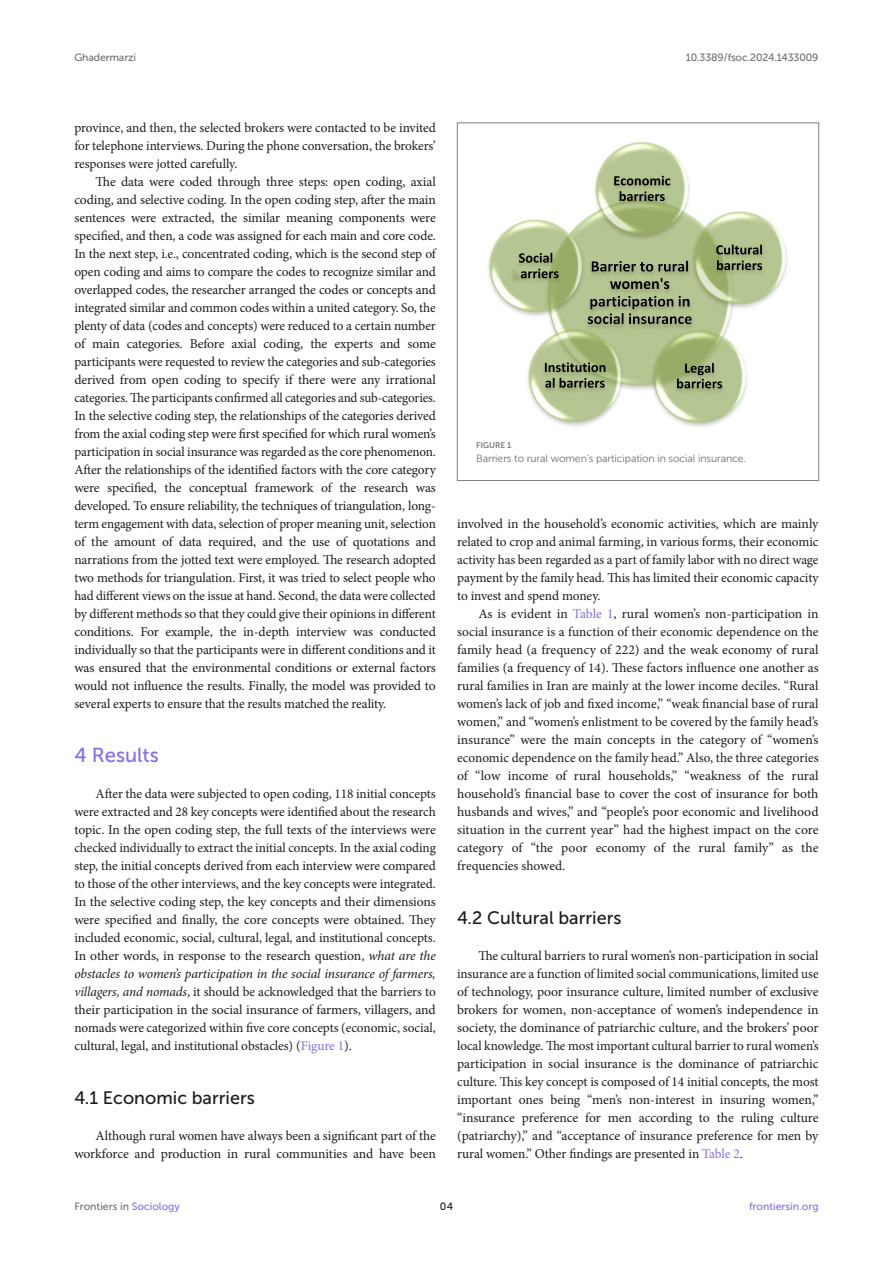
<style>
.page{position:relative;width:893px;height:1263px;background:#fff}
.page>*{position:absolute;margin:0;border:0;box-sizing:border-box;transform-origin:0 0}
.HEAD_1{font:20.25px "Museo Sans 500";color:#856df0}
.HEAD_2{font:18px "Museo Sans 500";color:#1b1c1b}
.TEXT{font:13.5px/18px "Minion Pro";letter-spacing:-.005em;color:#1b1c1b;text-align:justify}
.TEXT_FLUSH{font:13.5px/18px "Minion Pro";letter-spacing:-.005em;color:#1b1c1b;text-align:justify}
.t1{font:10.5px "Museo Sans 500";letter-spacing:-.015em;color:#706f70}
.FIG_LEG{font:10.5px "Museo Sans 300";letter-spacing:-.01em;color:#706f70}
.t2{font:10.5px "Museo Sans 500";color:#856df0}
.t3{font:10.5px "Museo Sans 500";color:#1b1c1b}
.FIG_HD{font:8.25px "Museo Sans 700";letter-spacing:-.01em;color:#7e7f7f}
.s1{font-style:italic}
.s2{color:#856df0}
</style>
<div class="page">
<img style="left:488px;top:142px;width:299px;height:285px">
<svg style="left:592px;top:261px;width:96px;height:11px"></svg>
<svg style="left:610px;top:278px;width:59px;height:11px"></svg>
<svg style="left:588px;top:296px;width:104px;height:28px;background:#808a69"></svg>
<svg style="left:614px;top:176px;width:56px;height:9px"></svg>
<svg style="left:620px;top:191px;width:45px;height:10px"></svg>
<svg style="left:716px;top:245px;width:46px;height:9px"></svg>
<svg style="left:717px;top:260px;width:45px;height:10px"></svg>
<svg style="left:677px;top:363px;width:45px;height:25px"></svg>
<svg style="left:545px;top:362px;width:60px;height:10px"></svg>
<svg style="left:545px;top:378px;width:60px;height:10px"></svg>
<svg style="left:519px;top:253px;width:33px;height:10px"></svg>
<svg style="left:521px;top:269px;width:38px;height:9px"></svg>
<div style="left:457px;top:123px;width:362px;height:358px;border:1px solid #808285"></div>
<p class="t1" style="left:74px;top:51px;width:63px">Ghadermarzi</p>
<p class="t1" style="left:686px;top:51px;width:134px">10.3389/fsoc.2024.1433009</p>
<p class="TEXT" style="left:74px;top:119px;width:363px">province, and then, the selected brokers were contacted to be invited for telephone interviews. During the phone conversation, the brokers’ responses were jotted carefully.</p>
<p class="TEXT" style="left:74px;top:173px;width:363px;text-indent:21px">The data were coded through three steps: open coding, axial coding, and selective coding. In the open coding step, after the main sentences were extracted, the similar meaning components were specified, and then, a code was assigned for each main and core code.<br>In the next step, i.e., concentrated coding, which is the second step of open coding and aims to compare the codes to recognize similar and overlapped codes, the researcher arranged the codes or concepts and integrated similar and common codes within a united category. So, the plenty of data (codes and concepts) were reduced to a certain number of main categories. Before axial coding, the experts and some participants were requested to review the categories and sub-categories derived from open coding to specify if there were any irrational categories. The participants confirmed all categories and sub-categories.<br>In the selective coding step, the relationships of the categories derived from the axial coding step were first specified for which rural women’s participation in social insurance was regarded as the core phenomenon.<br>After the relationships of the identified factors with the core category were specified, the conceptual framework of the research was developed. To ensure reliability, the techniques of triangulation, long&shy;term engagement with data, selection of proper meaning unit, selection of the amount of data required, and the use of quotations and narrations from the jotted text were employed. The research adopted two methods for triangulation. First, it was tried to select people who had different views on the issue at hand. Second, the data were collected by different methods so that they could give their opinions in different conditions. For example, the in-depth interview was conducted individually so that the participants were in different conditions and it was ensured that the environmental conditions or external factors would not influence the results. Finally, the model was provided to several experts to ensure that the results matched the reality.</p>
<p class="HEAD_1" style="left:74px;top:744px;width:86px">4 Results</p>
<p class="TEXT_FLUSH" style="left:74px;top:785px;width:363px;text-indent:21px">After the data were subjected to open coding, 118 initial concepts were extracted and 28 key concepts were identified about the research topic. In the open coding step, the full texts of the interviews were checked individually to extract the initial concepts. In the axial coding step, the initial concepts derived from each interview were compared to those of the other interviews, and the key concepts were integrated.<br>In the selective coding step, the key concepts and their dimensions were specified and finally, the core concepts were obtained. They included economic, social, cultural, legal, and institutional concepts.<br>In other words, in response to the research question, <span class="s1">what are the obstacles to women’s participation in the social insurance of farmers, villagers, and nomads</span>, it should be acknowledged that the barriers to their participation in the social insurance of farmers, villagers, and nomads were categorized within five core concepts (economic, social, cultural, legal, and institutional obstacles) (<span class="s2">Figure 1</span>).</p>
<p class="HEAD_2" style="left:74px;top:1088px;width:182px">4.1 Economic barriers</p>
<p class="TEXT_FLUSH" style="left:74px;top:1127px;width:363px;text-align:right">Although rural women have always been a significant part of the workforce and production in rural communities and have been</p>
<p class="FIG_HD" style="left:476px;top:441px;width:37px">FIGURE 1</p>
<p class="FIG_LEG" style="left:476px;top:452px;width:271px">Barriers to rural women’s participation in social insurance.</p>
<p class="TEXT_FLUSH" style="left:457px;top:515px;width:363px">involved in the household’s economic activities, which are mainly related to crop and animal farming, in various forms, their economic activity has been regarded as a part of family labor with no direct wage payment by the family head. This has limited their economic capacity to invest and spend money.</p>
<p class="TEXT" style="left:457px;top:605px;width:363px;text-indent:21px">As is evident in <span class="s2">Table 1</span>, rural women’s non-participation in social insurance is a function of their economic dependence on the family head (a frequency of 222) and the weak economy of rural families (a frequency of 14). These factors influence one another as rural families in Iran are mainly at the lower income deciles. “Rural women’s lack of job and fixed income,” “weak financial base of rural women,” and “women’s enlistment to be covered by the family head’s insurance” were the main concepts in the category of “women’s economic dependence on the family head.” Also, the three categories of “low income of rural households,” “weakness of the rural household’s financial base to cover the cost of insurance for both husbands and wives,” and “people’s poor economic and livelihood situation in the current year” had the highest impact on the core category of “the poor economy of the rural family” as the frequencies showed.</p>
<p class="HEAD_2" style="left:457px;top:908px;width:166px">4.2 Cultural barriers</p>
<p class="TEXT_FLUSH" style="left:457px;top:947px;width:363px;text-indent:21px">The cultural barriers to rural women’s non-participation in social insurance are a function of limited social communications, limited use of technology, poor insurance culture, limited number of exclusive brokers for women, non-acceptance of women’s independence in society, the dominance of patriarchic culture, and the brokers’ poor local knowledge. The most important cultural barrier to rural women’s participation in social insurance is the dominance of patriarchic culture. This key concept is composed of 14 initial concepts, the most important ones being “men’s non-interest in insuring women,” “insurance preference for men according to the ruling culture (patriarchy),” and “acceptance of insurance preference for men by rural women.” Other findings are presented in <span class="s2">Table 2</span>.</p>
<p class="t1" style="left:74px;top:1200px;width:107px">Frontiers in <span class="s2">Sociology</span></p>
<p class="t3" style="left:440px;top:1200px;width:15px">04</p>
<p class="t2" style="left:749px;top:1200px;width:71px">frontiersin.org</p>
</div>
